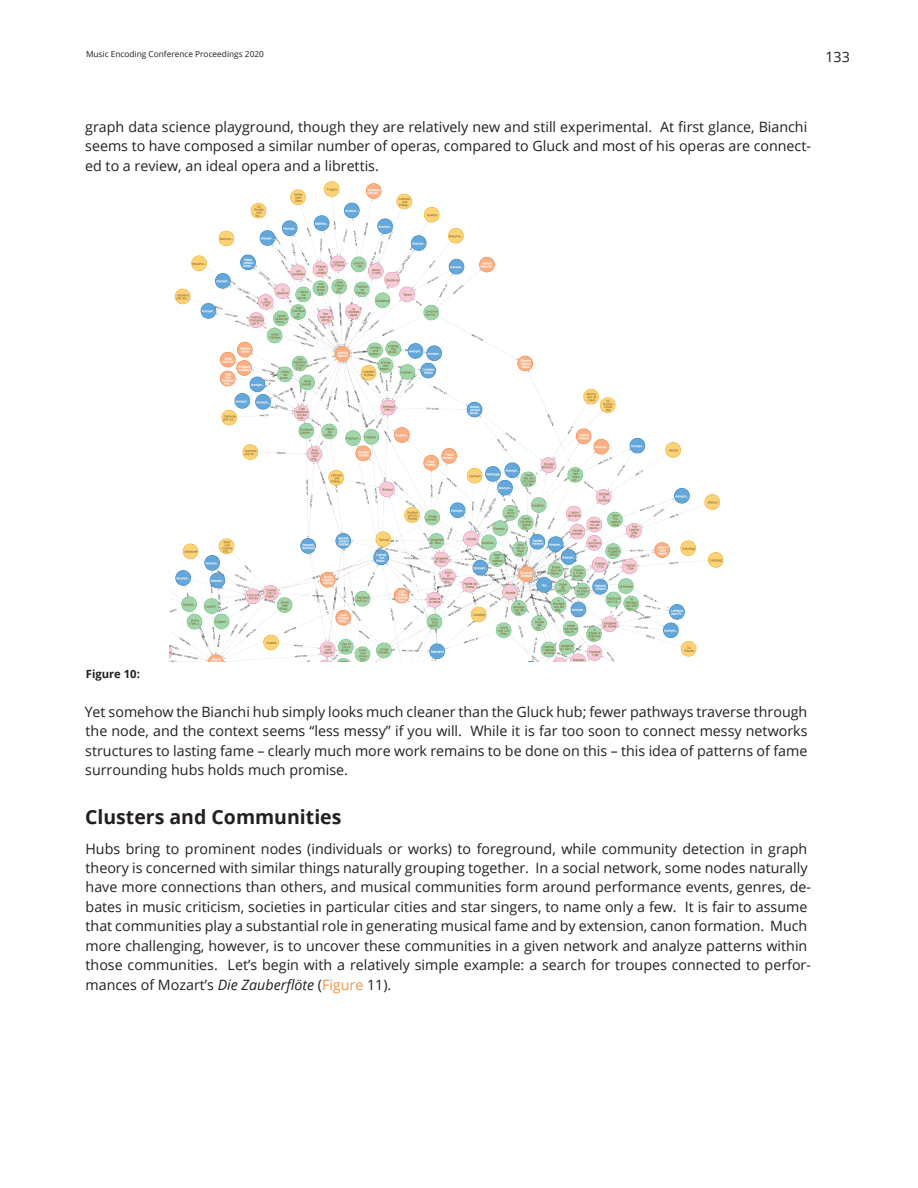
<style>
.page{position:relative;width:918px;height:1188px;background:#fff}
.page>*{position:absolute;margin:0;border:0;box-sizing:border-box;transform-origin:0 0}
.t1{font:700 19.5px "Open Sans";color:#231f20}
.t2{font:14.25px/19.5px "Open Sans";color:#231f20}
.t3{font:700 11.25px "Open Sans";color:#231f20}
.t4{font:8.25px "Open Sans";color:#231f20}
.s1{font-style:italic}
.s2{color:#f69245}
</style>
<div class="page">
<img style="left:170px;top:181px;width:553px;height:481px">
<p class="t4" style="left:86px;top:49px;width:179px">Music Encoding Conference Proceedings 2020</p>
<p class="t2" style="left:825px;top:47px;width:26px">133</p>
<p class="t2" style="left:85px;top:117px;width:727px">graph data science playground, though they are relatively new and still experimental. At first glance, Bianchi seems to have composed a similar number of operas, compared to Gluck and most of his operas are connect&shy;ed to a review, an ideal opera and a librettis.</p>
<p class="t3" style="left:86px;top:666px;width:56px">Figure 10:</p>
<p class="t2" style="left:85px;top:702px;width:724px;text-align:justify">Yet somehow the Bianchi hub simply looks much cleaner than the Gluck hub; fewer pathways traverse through the node, and the context seems “less messy” if you will. While it is far too soon to connect messy networks structures to lasting fame – clearly much more work remains to be done on this – this idea of patterns of fame surrounding hubs holds much promise.</p>
<h1 class="t1" style="left:85px;top:803px;width:258px">Clusters and Communities</h1>
<p class="t2" style="left:85px;top:838px;width:727px">Hubs bring to prominent nodes (individuals or works) to foreground, while community detection in graph theory is concerned with similar things naturally grouping together. In a social network, some nodes naturally have more connections than others, and musical communities form around performance events, genres, de&shy;bates in music criticism, societies in particular cities and star singers, to name only a few. It is fair to assume that communities play a substantial role in generating musical fame and by extension, canon formation. Much more challenging, however, is to uncover these communities in a given network and analyze patterns within those communities. Let’s begin with a relatively simple example: a search for troupes connected to perfor&shy;mances of Mozart’s <span class="s1">Die Zauberflöte</span> (<span class="s2">Figure</span> 11).</p>
</div>
